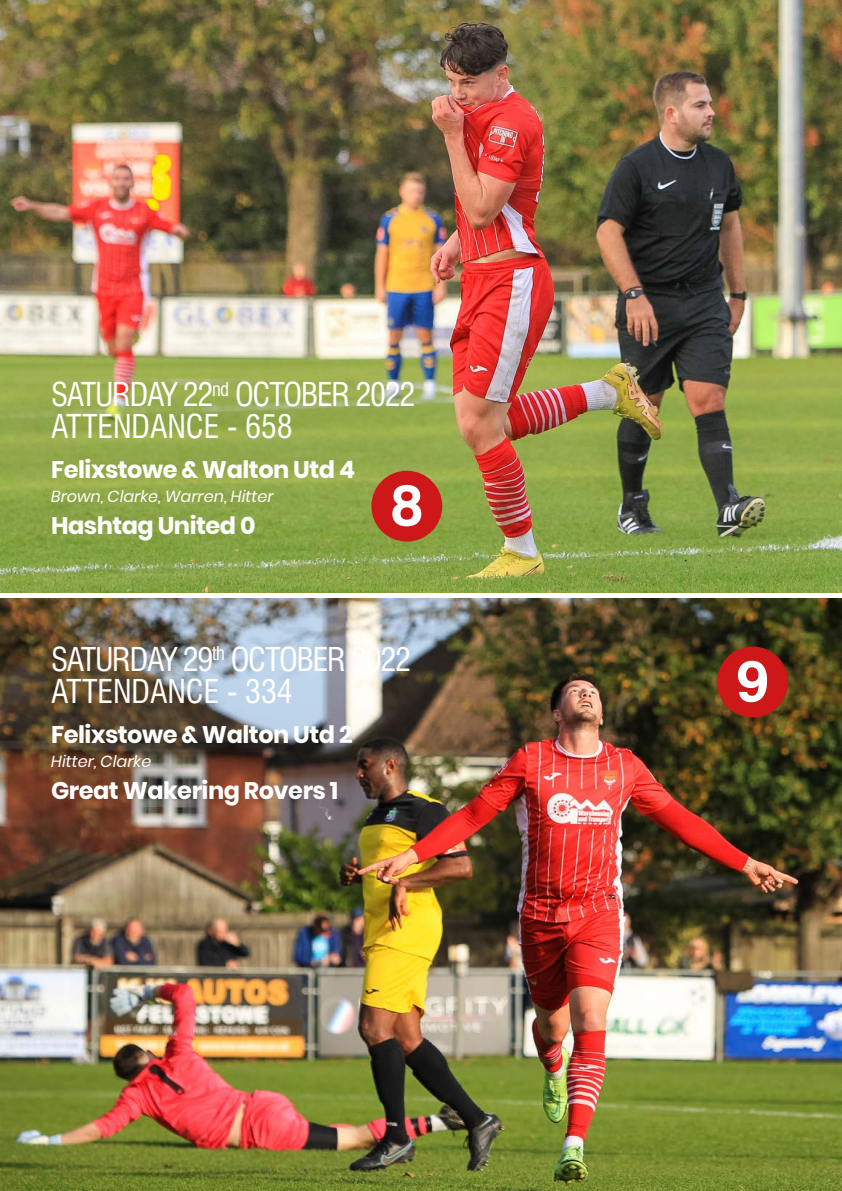
<style>
.page{position:relative;width:842px;height:1191px;background:#fff}
.page>*{position:absolute;margin:0;border:0;box-sizing:border-box;transform-origin:0 0}
.t1{font:700 57.6px "Swiss 721 BT";color:#fff}
.t2{font:condensed 32px/32px "Swiss 721 BT";letter-spacing:-.04em;color:#fff}
.t3{font:700 24px "Poppins";letter-spacing:-.02em;color:#fff}
.t4{font:italic 16px "Poppins";color:#fff}
</style>
<div class="page">
<img style="left:0;top:0;width:842px;height:592px">
<img style="left:0;top:598px;width:842px;height:593px">
<div style="left:371px;top:471px;width:71px;height:70px;background:#cd1719;border-radius:50%"></div>
<div style="left:717px;top:646px;width:71px;height:71px;background:#cd1719;border-radius:50%"></div>
<h2 class="t2" style="left:51px;top:379px;width:366px">SATURDAY 22<sup>nd</sup> OCTOBER 2022<br>ATTENDANCE - 658</h2>
<p class="t3" style="left:51px;top:456px;width:306px">Felixstowe &amp; Walton Utd 4</p>
<p class="t4" style="left:51px;top:487px;width:224px">Brown, Clarke, Warren, Hitter</p>
<p class="t3" style="left:51px;top:512px;width:206px">Hashtag United 0</p>
<h1 class="t1" style="left:390px;top:469px;width:34px">8</h1>
<h2 class="t2" style="left:51px;top:643px;width:362px">SATURDAY 29<sup>th</sup> OCTOBER 2022<br>ATTENDANCE - 334</h2>
<p class="t3" style="left:51px;top:720px;width:303px">Felixstowe &amp; Walton Utd 2</p>
<p class="t4" style="left:51px;top:752px;width:102px">Hitter, Clarke</p>
<p class="t3" style="left:51px;top:776px;width:289px">Great Wakering Rovers 1</p>
<h1 class="t1" style="left:736px;top:645px;width:34px">9</h1>
</div>
